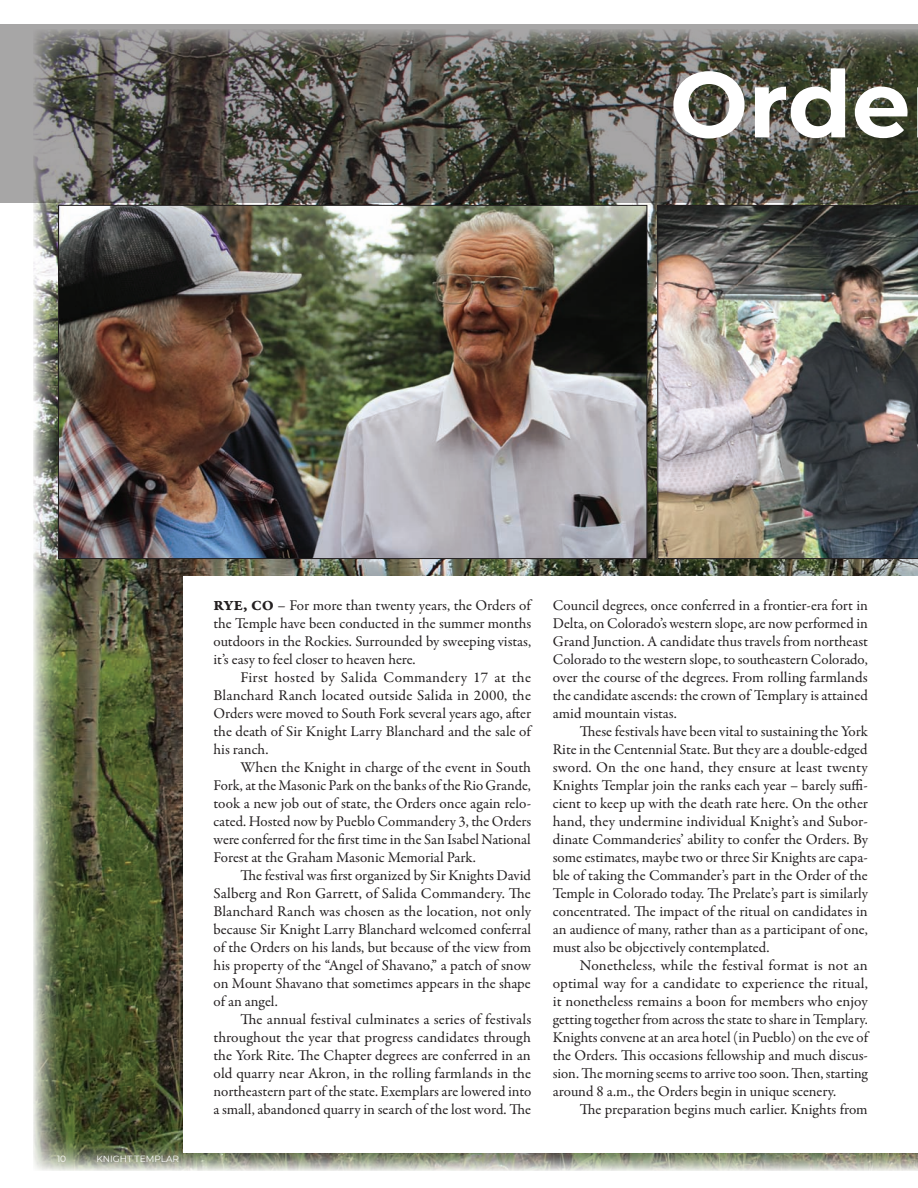
<style>
.page{position:relative;width:918px;height:1188px;background:#fff}
.page>*{position:absolute;margin:0;border:0;box-sizing:border-box;transform-origin:0 0}
.t1{font:700 93px "Montserrat";color:#fff}
.t2{font:15px/18px "Garamond Premr Pro";color:#231f20;text-align:justify}
.t3{font:9px "Montserrat";color:#fff}
.s1{font-family:"Garamond Premr Pro Bd Capt"}
</style>
<div class="page">
<img style="left:33px;top:203px;width:885px;height:968px">
<svg style="left:0;top:25px;width:918px;height:178px;background:#5b5a53"></svg>
<div style="left:183px;top:577px;width:735px;height:576px;background:#fff"></div>
<img style="left:60px;top:207px;width:585px;height:350px">
<img style="left:658px;top:205px;width:260px;height:354px">
<h1 class="t1" style="left:670px;top:37px;width:242px">Orde</h1>
<p class="t3" style="left:57px;top:1152px;width:11px">10</p>
<p class="t3" style="left:96px;top:1152px;width:84px">KNIGHT TEMPLAR</p>
<p class="t2" style="left:213px;top:597px;width:319px"><span class="s1">RYE, CO</span> – For more than twenty years, the Orders of the Temple have been conducted in the summer months outdoors in the Rockies. Surrounded by sweeping vistas, it’s easy to feel closer to heaven here.</p>
<p class="t2" style="left:213px;top:669px;width:319px;text-indent:27px">First hosted by Salida Commandery 17 at the Blanchard Ranch located outside Salida in 2000, the Orders were moved to South Fork several years ago, after the death of Sir Knight Larry Blanchard and the sale of his ranch.</p>
<p class="t2" style="left:213px;top:759px;width:319px;text-indent:27px">When the Knight in charge of the event in South Fork, at the Masonic Park on the banks of the Rio Grande, took a new job out of state, the Orders once again relo&shy;cated. Hosted now by Pueblo Commandery 3, the Orders were conferred for the first time in the San Isabel National Forest at the Graham Masonic Memorial Park.</p>
<p class="t2" style="left:213px;top:867px;width:319px;text-indent:27px">The festival was first organized by Sir Knights David Salberg and Ron Garrett, of Salida Commandery. The Blanchard Ranch was chosen as the location, not only because Sir Knight Larry Blanchard welcomed conferral of the Orders on his lands, but because of the view from his property of the “Angel of Shavano,” a patch of snow on Mount Shavano that sometimes appears in the shape of an angel.</p>
<p class="t2" style="left:213px;top:1011px;width:319px;text-indent:27px">The annual festival culminates a series of festivals throughout the year that progress candidates through the York Rite. The Chapter degrees are conferred in an old quarry near Akron, in the rolling farmlands in the northeastern part of the state. Exemplars are lowered into a small, abandoned quarry in search of the lost word. The</p>
<p class="t2" style="left:553px;top:597px;width:317px">Council degrees, once conferred in a frontier-era fort in Delta, on Colorado’s western slope, are now performed in Grand Junction. A candidate thus travels from northeast Colorado to the western slope, to southeastern Colorado, over the course of the degrees. From rolling farmlands the candidate ascends: the crown of Templary is attained amid mountain vistas.</p>
<p class="t2" style="left:553px;top:723px;width:317px;text-indent:27px">These festivals have been vital to sustaining the York Rite in the Centennial State. But they are a double-edged sword. On the one hand, they ensure at least twenty Knights Templar join the ranks each year – barely suffi&shy;cient to keep up with the death rate here. On the other hand, they undermine individual Knight’s and Subor&shy;dinate Commanderies’ ability to confer the Orders. By some estimates, maybe two or three Sir Knights are capa&shy;ble of taking the Commander’s part in the Order of the Temple in Colorado today. The Prelate’s part is similarly concentrated. The impact of the ritual on candidates in an audience of many, rather than as a participant of one, must also be objectively contemplated.</p>
<p class="t2" style="left:553px;top:957px;width:317px;text-indent:27px">Nonetheless, while the festival format is not an optimal way for a candidate to experience the ritual, it nonetheless remains a boon for members who enjoy getting together from across the state to share in Templary.<br>Knights convene at an area hotel (in Pueblo) on the eve of the Orders. This occasions fellowship and much discus&shy;sion. The morning seems to arrive too soon. Then, starting around 8 a.m., the Orders begin in unique scenery.</p>
<p class="t2" style="left:580px;top:1101px;width:289px">The preparation begins much earlier. Knights from</p>
</div>
